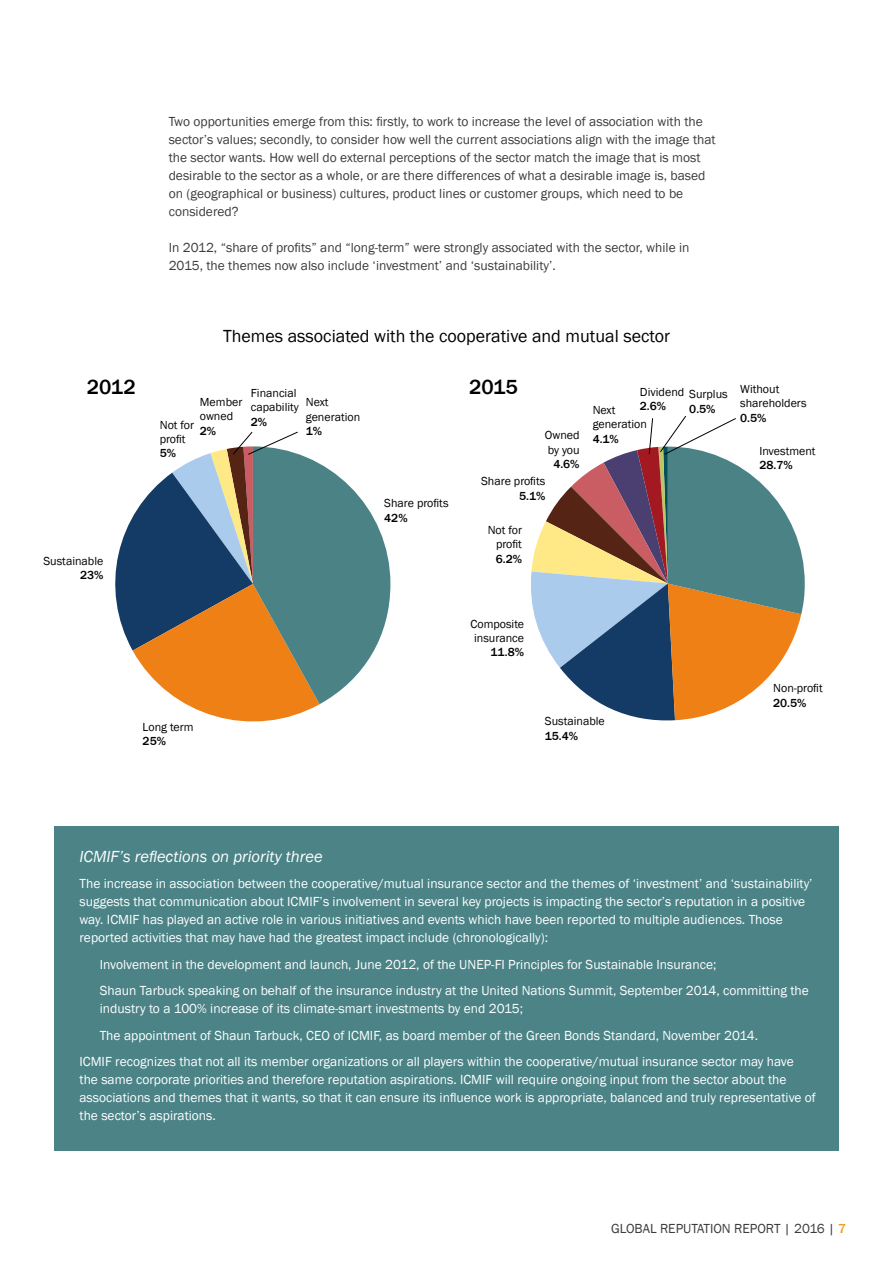
<style>
.page{position:relative;width:893px;height:1263px;background:#fff}
.page>*{position:absolute;margin:0;border:0;box-sizing:border-box;transform-origin:0 0}
.t1{font:500 21px "Franklin Gothic";color:#000}
.t2{font:18px "Franklin Gothic";color:#000}
.t3{font:italic 16.5px "Franklin Gothic";color:#fff}
.t4{font:13.5px/18px "Franklin Gothic";color:#fff}
.t5{font:13.5px/18px "Franklin Gothic";color:#3c3c3b}
.t6{font:12px/14.4px "Franklin Gothic";color:#000}
.t7{font:500 12px "Franklin Gothic";color:#000}
.s1{font-weight:500;color:#f59d21}
</style>
<div class="page">
<div style="left:54px;top:826px;width:785px;height:325px;background:#4b8387"></div>
<svg style="left:115px;top:431px;width:275px;height:291px"></svg>
<svg style="left:531px;top:415px;width:274px;height:306px"></svg>
<p class="t5" style="left:169px;top:113px;width:549px">Two opportunities emerge from this: firstly, to work to increase the level of association with the sector’s values; secondly, to consider how well the current associations align with the image that the sector wants. How well do external perceptions of the sector match the image that is most desirable to the sector as a whole, or are there differences of what a desirable image is, based on (geographical or business) cultures, product lines or customer groups, which need to be considered?</p>
<p class="t5" style="left:169px;top:239px;width:522px">In 2012, “share of profits” and “long-term” were strongly associated with the sector, while in<br>2015, the themes now also include ‘investment’ and ‘sustainability’.</p>
<h2 class="t2" style="left:223px;top:325px;width:448px">Themes associated with the cooperative and mutual sector</h2>
<h1 class="t1" style="left:87px;top:374px;width:50px">2012</h1>
<h1 class="t1" style="left:469px;top:374px;width:50px">2015</h1>
<p class="t6" style="left:251px;top:386px;width:50px">Financial capability</p>
<p class="t7" style="left:251px;top:414px;width:18px">2%</p>
<p class="t6" style="left:200px;top:395px;width:44px">Member owned</p>
<p class="t7" style="left:200px;top:423px;width:18px">2%</p>
<p class="t6" style="left:306px;top:395px;width:56px">Next generation</p>
<p class="t7" style="left:306px;top:424px;width:18px">1%</p>
<p class="t6" style="left:160px;top:418px;width:36px">Not for profit</p>
<p class="t7" style="left:160px;top:446px;width:18px">5%</p>
<p class="t6" style="left:545px;top:428px;width:36px">Owned by you</p>
<p class="t7" style="left:553px;top:457px;width:28px">4.6%</p>
<p class="t6" style="left:43px;top:554px;width:61px">Sustainable</p>
<p class="t7" style="left:80px;top:568px;width:25px">23%</p>
<p class="t6" style="left:384px;top:496px;width:66px">Share profits</p>
<p class="t7" style="left:384px;top:510px;width:25px">42%</p>
<p class="t6" style="left:481px;top:474px;width:66px">Share profits</p>
<p class="t7" style="left:519px;top:488px;width:28px">5.1%</p>
<p class="t6" style="left:488px;top:523px;width:36px;text-align:right">Not for profit</p>
<p class="t7" style="left:496px;top:551px;width:28px">6.2%</p>
<p class="t6" style="left:640px;top:385px;width:46px">Dividend</p>
<p class="t7" style="left:640px;top:399px;width:28px">2.6%</p>
<p class="t6" style="left:689px;top:387px;width:40px">Surplus</p>
<p class="t7" style="left:689px;top:401px;width:28px">0.5%</p>
<p class="t6" style="left:593px;top:403px;width:56px">Next generation</p>
<p class="t7" style="left:593px;top:431px;width:28px">4.1%</p>
<p class="t6" style="left:740px;top:382px;width:68px">Without shareholders</p>
<p class="t7" style="left:740px;top:410px;width:28px">0.5%</p>
<p class="t6" style="left:759px;top:444px;width:58px">Investment</p>
<p class="t7" style="left:759px;top:458px;width:35px">28.7%</p>
<p class="t6" style="left:143px;top:720px;width:52px">Long term</p>
<p class="t7" style="left:143px;top:734px;width:25px">25%</p>
<p class="t6" style="left:471px;top:617px;width:55px">Composite insurance</p>
<p class="t7" style="left:491px;top:645px;width:35px">11.8%</p>
<p class="t6" style="left:545px;top:714px;width:61px">Sustainable</p>
<p class="t7" style="left:545px;top:728px;width:35px">15.4%</p>
<p class="t6" style="left:773px;top:681px;width:51px">Non-profit</p>
<p class="t7" style="left:773px;top:695px;width:35px">20.5%</p>
<p class="t3" style="left:80px;top:846px;width:245px">ICMIF’s reflections on priority three</p>
<p class="t4" style="left:80px;top:875px;width:735px">The increase in association between the cooperative/mutual insurance sector and the themes of ‘investment’ and ‘sustainability’ suggests that communication about ICMIF’s involvement in several key projects is impacting the sector’s reputation in a positive way. ICMIF has played an active role in various initiatives and events which have been reported to multiple audiences. Those reported activities that may have had the greatest impact include (chronologically):</p>
<p class="t4" style="left:100px;top:951px;width:711px;line-height:26.5px">Involvement in the development and launch, June 2012, of the UNEP-FI Principles for Sustainable Insurance;<br>Shaun Tarbuck speaking on behalf of the insurance industry at the United Nations Summit, September 2014, committing the</p>
<p class="t4" style="left:100px;top:1000px;width:425px">industry to a 100% increase of its climate-smart investments by end 2015;</p>
<p class="t4" style="left:100px;top:1026px;width:660px">The appointment of Shaun Tarbuck, CEO of ICMIF, as board member of the Green Bonds Standard, November 2014.</p>
<p class="t4" style="left:80px;top:1053px;width:716px">ICMIF recognizes that not all its member organizations or all players within the cooperative/mutual insurance sector may have</p>
<p class="t4" style="left:80px;top:1071px;width:738px">the same corporate priorities and therefore reputation aspirations. ICMIF will require ongoing input from the sector about the associations and themes that it wants, so that it can ensure its influence work is appropriate, balanced and truly representative of the sector’s aspirations.</p>
<p class="t5" style="left:611px;top:1219px;width:237px">GLOBAL REPUTATION REPORT | 2016 | <span class="s1">7</span></p>
</div>
